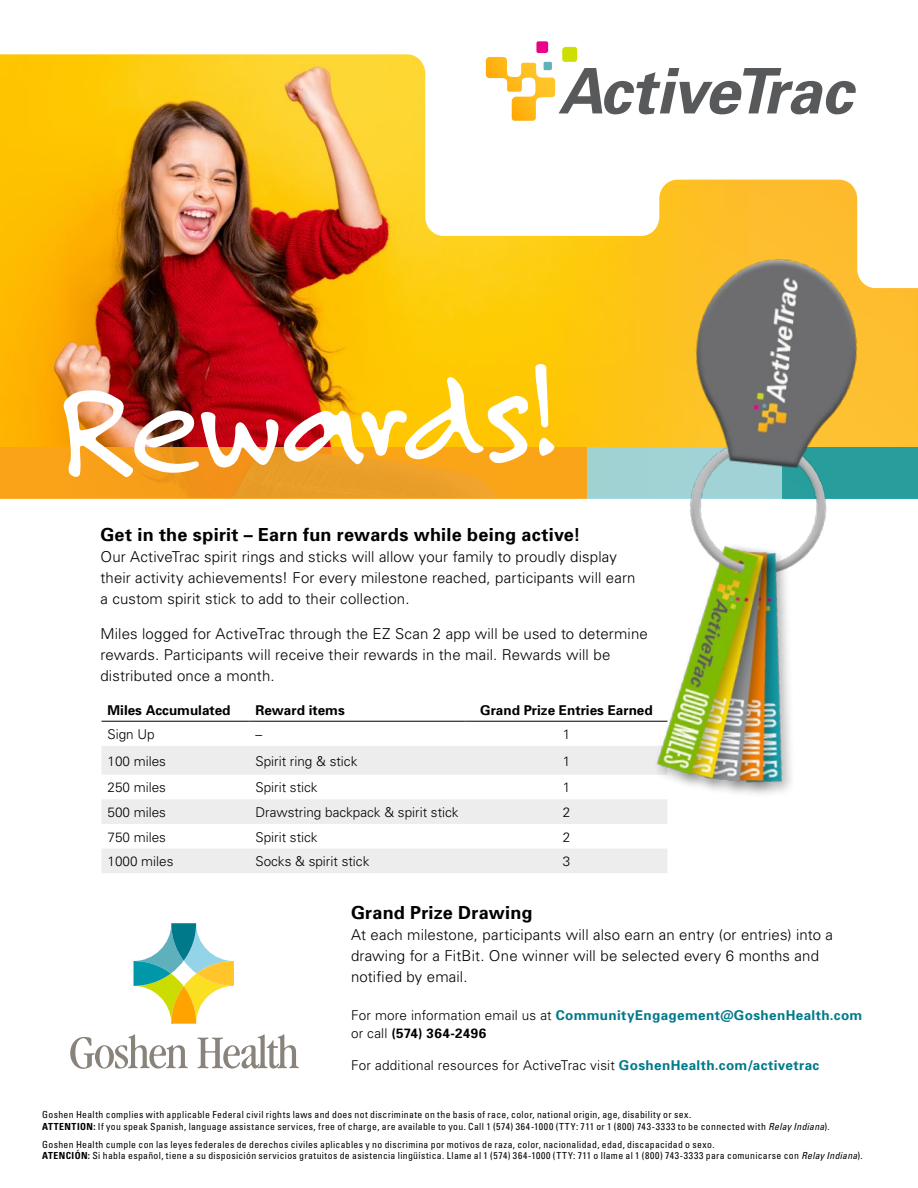
<style>
.page{position:relative;width:918px;height:1188px;background:#fff}
.page>*{position:absolute;margin:0;border:0;box-sizing:border-box;transform-origin:0 0}
.t1{font:141px "Felt Tip Roman";color:#fff}
.t2{font:700 18px "Univers";letter-spacing:.015em;color:#000}
.t3{font:300 15px/21px "Univers";letter-spacing:.01em;color:#000}
.t4{font:300 13.5px "Univers";color:#000}
.t5{font:700 13.5px/18px "Univers";letter-spacing:.025em;color:#007a8a}
.t6{font:700 13.5px "Univers";color:#000}
.t7{font:condensed 9.75px/11.2px "Univers";letter-spacing:.035em;color:#000}
.s1{font-weight:300;color:#000}
.s2{color:#000}
.s3{font-weight:700;color:#007a8a}
.s4{font-weight:700}
.s5{font-style:italic}
</style>
<div class="page">
<img style="left:0;top:54px;width:918px;height:393px">
<div style="left:0;top:447px;width:620px;height:51px;background:linear-gradient(to right,#f49b1b,#f3a321)"></div>
<div style="left:588px;top:447px;width:136px;height:51px;background:#a1d2d3"></div>
<div style="left:782px;top:447px;width:136px;height:51px;background:#289e9c"></div>
<svg style="left:486px;top:41px;width:371px;height:80px"></svg>
<svg style="left:70px;top:1034px;width:118px;height:35px"></svg>
<svg style="left:198px;top:1034px;width:101px;height:35px"></svg>
<svg style="left:134px;top:923px;width:100px;height:101px"></svg>
<svg style="left:102px;top:746px;width:565px;height:127px;fill:#ededee"></svg>
<hr style="left:102px;top:721px;width:147px;height:1px;background:#000">
<hr style="left:249px;top:721px;width:216px;height:1px;background:#000">
<hr style="left:465px;top:721px;width:202px;height:1px;background:#000">
<img style="left:627px;top:240px;width:246px;height:595px">
<h1 class="t1" style="left:53px;top:338px;width:502px;rotate:-2deg">Rewards!</h1>
<h2 class="t2" style="left:100px;top:523px;width:482px">Get in the spirit – Earn fun rewards while being active!</h2>
<h3 class="t3" style="left:100px;top:546px;width:537px">Our ActiveTrac spirit rings and sticks will allow your family to proudly display their activity achievements! For every milestone reached, participants will earn a custom spirit stick to add to their collection.</h3>
<h3 class="t3" style="left:100px;top:623px;width:549px">Miles logged for ActiveTrac through the EZ Scan 2 app will be used to determine rewards. Participants will receive their rewards in the mail. Rewards will be distributed once a month.</h3>
<h3 class="t6" style="left:108px;top:702px;width:125px">Miles Accumulated</h3>
<h3 class="t6" style="left:255px;top:702px;width:91px">Reward items</h3>
<h3 class="t6" style="left:480px;top:702px;width:174px">Grand Prize Entries Earned</h3>
<h3 class="t4" style="left:108px;top:726px;width:49px">Sign Up</h3>
<h3 class="t4" style="left:255px;top:726px;width:8px">–</h3>
<h3 class="t4" style="left:563px;top:726px;width:9px">1</h3>
<h3 class="t4" style="left:108px;top:753px;width:60px">100 miles</h3>
<h3 class="t4" style="left:255px;top:753px;width:103px">Spirit ring &amp; stick</h3>
<h3 class="t4" style="left:563px;top:753px;width:9px">1</h3>
<h3 class="t4" style="left:108px;top:780px;width:60px">250 miles</h3>
<h3 class="t4" style="left:255px;top:780px;width:64px">Spirit stick</h3>
<h3 class="t4" style="left:563px;top:780px;width:9px">1</h3>
<h3 class="t4" style="left:108px;top:804px;width:60px">500 miles</h3>
<h3 class="t4" style="left:255px;top:804px;width:205px">Drawstring backpack &amp; spirit stick</h3>
<h3 class="t4" style="left:563px;top:804px;width:9px">2</h3>
<h3 class="t4" style="left:108px;top:829px;width:60px">750 miles</h3>
<h3 class="t4" style="left:255px;top:829px;width:64px">Spirit stick</h3>
<h3 class="t4" style="left:563px;top:829px;width:9px">2</h3>
<h3 class="t4" style="left:108px;top:853px;width:68px">1000 miles</h3>
<h3 class="t4" style="left:255px;top:853px;width:115px">Socks &amp; spirit stick</h3>
<h3 class="t4" style="left:563px;top:853px;width:9px">3</h3>
<h2 class="t2" style="left:351px;top:901px;width:183px">Grand Prize Drawing</h2>
<h3 class="t3" style="left:351px;top:924px;width:484px">At each milestone, participants will also earn an entry (or entries) into a drawing for a FitBit. One winner will be selected every 6 months and notified by email.</h3>
<h3 class="t5" style="left:351px;top:1006px;width:513px"><span class="s1">For more information email us at</span> CommunityEngagement@GoshenHealth.com <span class="s1">or call</span> <span class="s2">(574) 364-2496</span></h3>
<h3 class="t4" style="left:351px;top:1057px;width:470px">For additional resources for ActiveTrac visit <span class="s3">GoshenHealth.com/activetrac</span></h3>
<p class="t7" style="left:42px;top:1109px;width:789px">Goshen Health complies with applicable Federal civil rights laws and does not discriminate on the basis of race, color, national origin, age, disability or sex.<br><span class="s4">ATTENTION:</span> If you speak Spanish, language assistance services, free of charge, are available to you. Call 1 (574) 364-1000 (TTY: 711 or 1 (800) 743-3333 to be connected with <span class="s5">Relay Indiana</span>).</p>
<p class="t7" style="left:42px;top:1138px;width:822px">Goshen Health cumple con las leyes federales de derechos civiles aplicables y no discrimina por motivos de raza, color, nacionalidad, edad, discapacidad o sexo.<br><span class="s4">ATENCIÓN:</span> Si habla español, tiene a su disposición servicios gratuitos de asistencia lingüística. Llame al 1 (574) 364-1000 (TTY: 711 o llame al 1 (800) 743-3333 para comunicarse con <span class="s5">Relay Indiana</span>).</p>
</div>
